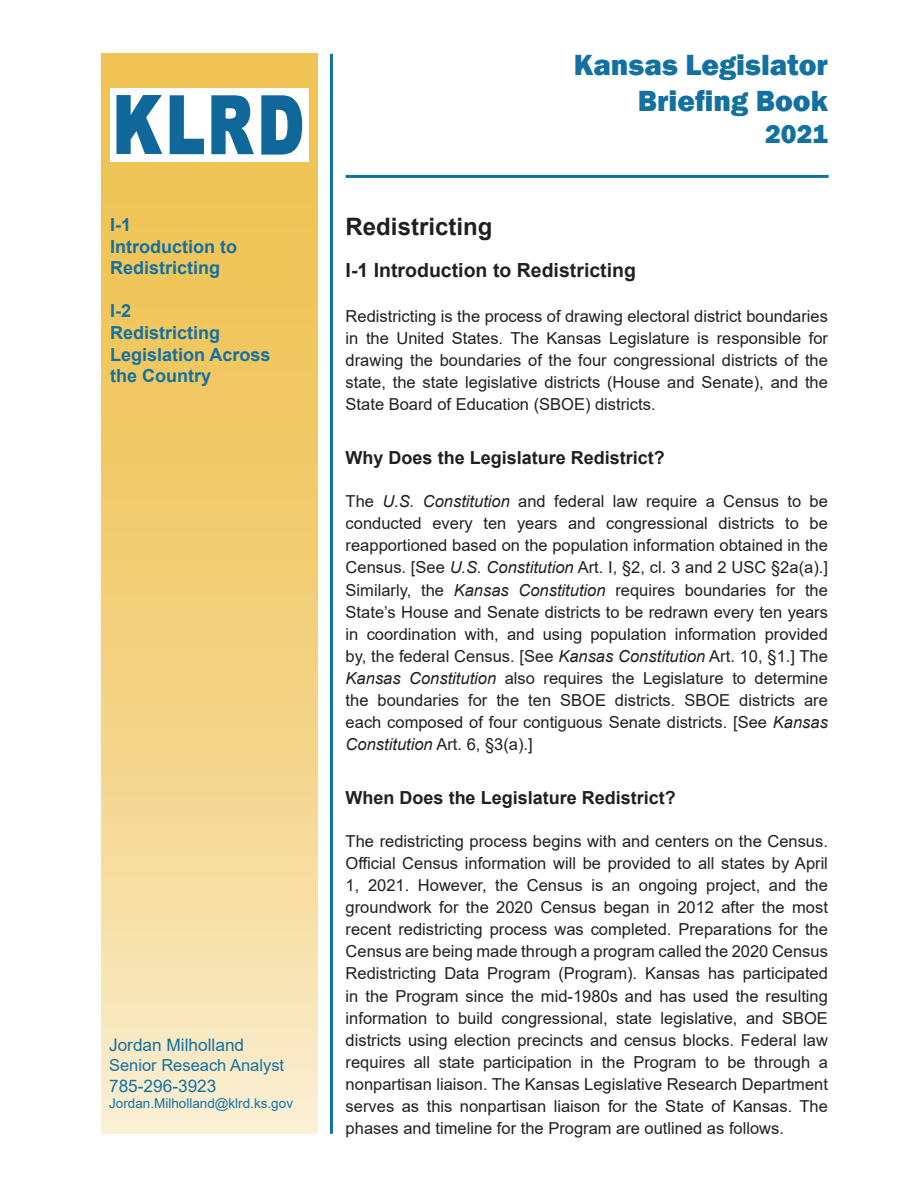
<style>
.page{position:relative;width:918px;height:1188px;background:#fff}
.page>*{position:absolute;margin:0;border:0;box-sizing:border-box;transform-origin:0 0}
.t1{font:800 30px/36px "Franklin Gothic";color:#1371a2;text-align:right}
.t2{font:800 27px "Franklin Gothic";color:#1371a2}
.t3{font:700 24px "Arial";color:#231f20}
.t4{font:700 19.5px "Arial";color:#231f20}
.t5{font:700 18px/21.6px "Arial";color:#1371a2}
.t6{font:700 18px "Arial";color:#231f20}
.t7{font:17.25px "Arial";color:#1371a2}
.t8{font:16.5px/22px "Arial";color:#231f20;text-align:justify}
.t9{font:16.5px "Arial";color:#1371a2}
.t10{font:13.5px "Arial";color:#1371a2}
.s1{font-style:italic}
</style>
<div class="page">
<svg style="left:101px;top:54px;width:216px;height:1080px;background:#f3d383"></svg>
<hr style="left:330px;top:54px;width:3px;height:1080px;background:#1371a2">
<hr style="left:346px;top:175px;width:483px;height:3px;background:#1371a2">
<div style="left:110px;top:88px;width:198px;height:74px;background:#fff"></div>
<svg style="left:211px;top:95px;width:43px;height:60px"></svg>
<svg style="left:169px;top:95px;width:35px;height:60px"></svg>
<svg style="left:116px;top:95px;width:47px;height:59px"></svg>
<svg style="left:261px;top:95px;width:42px;height:60px"></svg>
<p class="t5" style="left:110px;top:214px;width:128px">I-1<br>Introduction to<br>Redistricting</p>
<p class="t5" style="left:110px;top:300px;width:162px">I-2<br>Redistricting<br>Legislation Across the Country</p>
<p class="t7" style="left:109px;top:1033px;width:137px">Jordan Milholland</p>
<p class="t9" style="left:109px;top:1054px;width:177px">Senior Reseach Analyst</p>
<p class="t7" style="left:109px;top:1074px;width:109px">785-296-3923</p>
<p class="t10" style="left:109px;top:1094px;width:186px">Jordan.Milholland@klrd.ks.gov</p>
<h1 class="t1" style="left:574px;top:47px;width:256px">Kansas Legislator<br>Briefing Book</h1>
<h2 class="t2" style="left:765px;top:117px;width:64px">2021</h2>
<h1 class="t3" style="left:346px;top:210px;width:148px">Redistricting</h1>
<h2 class="t4" style="left:346px;top:257px;width:292px">I-1 Introduction to Redistricting</h2>
<p class="t8" style="left:346px;top:305px;width:484px">Redistricting is the process of drawing electoral district boundaries in the United States. The Kansas Legislature is responsible for drawing the boundaries of the four congressional districts of the state, the state legislative districts (House and Senate), and the State Board of Education (SBOE) districts.</p>
<h3 class="t6" style="left:346px;top:445px;width:321px">Why Does the Legislature Redistrict?</h3>
<p class="t8" style="left:346px;top:490px;width:484px">The <span class="s1">U.S. Constitution</span> and federal law require a Census to be conducted every ten years and congressional districts to be reapportioned based on the population information obtained in the Census. [See <span class="s1">U.S. Constitution</span> Art. I, §2, cl. 3 and 2 USC §2a(a).] Similarly, the <span class="s1">Kansas Constitution</span> requires boundaries for the State’s House and Senate districts to be redrawn every ten years in coordination with, and using population information provided by, the federal Census. [See <span class="s1">Kansas Constitution</span> Art. 10, §1.] The <span class="s1">Kansas Constitution</span> also requires the Legislature to determine the boundaries for the ten SBOE districts. SBOE districts are each composed of four contiguous Senate districts. [See <span class="s1">Kansas Constitution</span> Art. 6, §3(a).]</p>
<h3 class="t6" style="left:346px;top:785px;width:332px">When Does the Legislature Redistrict?</h3>
<p class="t8" style="left:346px;top:830px;width:484px">The redistricting process begins with and centers on the Census.<br>Official Census information will be provided to all states by April 1, 2021. However, the Census is an ongoing project, and the groundwork for the 2020 Census began in 2012 after the most recent redistricting process was completed. Preparations for the Census are being made through a program called the 2020 Census Redistricting Data Program (Program). Kansas has participated in the Program since the mid-1980s and has used the resulting information to build congressional, state legislative, and SBOE districts using election precincts and census blocks. Federal law requires all state participation in the Program to be through a nonpartisan liaison. The Kansas Legislative Research Department serves as this nonpartisan liaison for the State of Kansas. The phases and timeline for the Program are outlined as follows.</p>
</div>
